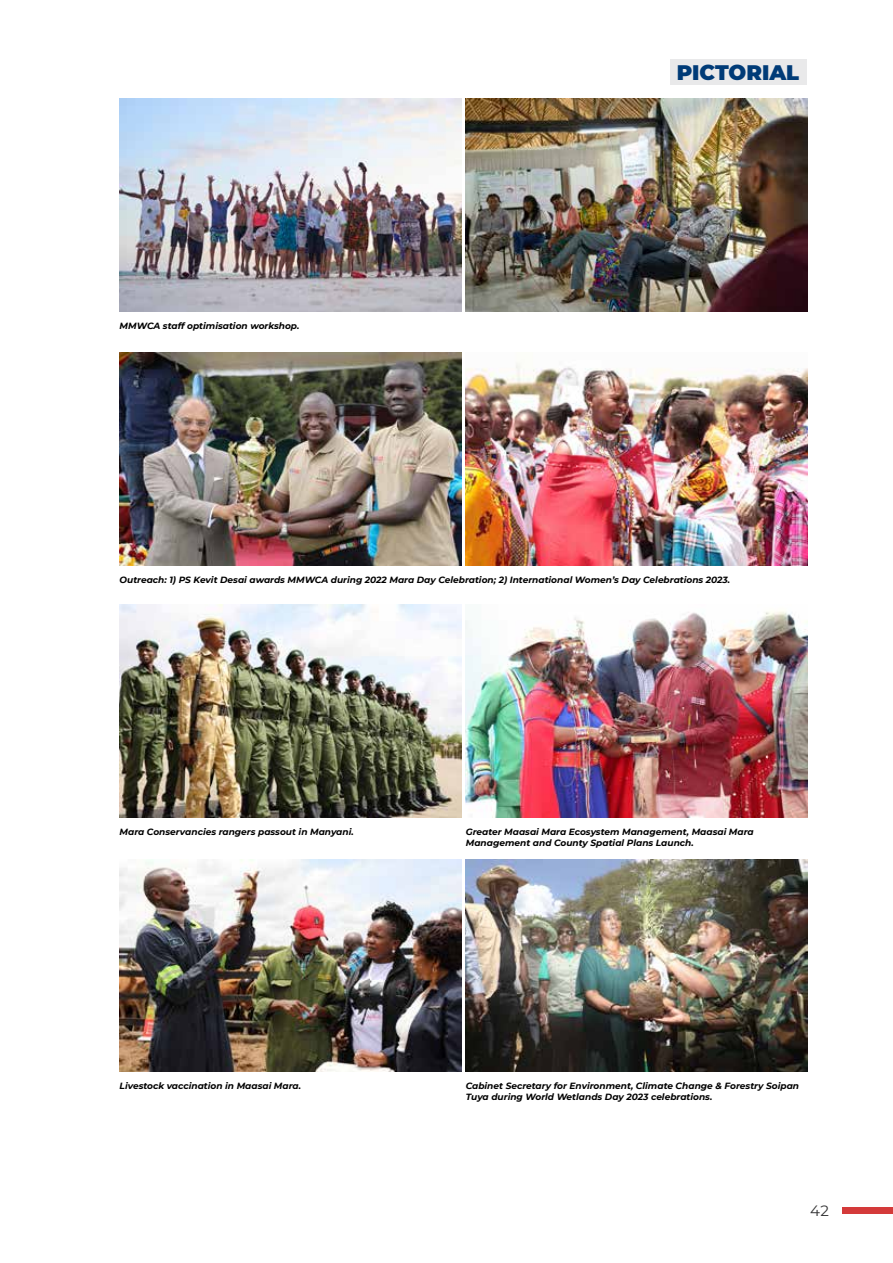
<style>
.page{position:relative;width:893px;height:1263px;background:#fff}
.page>*{position:absolute;margin:0;border:0;box-sizing:border-box;transform-origin:0 0}
.t1{font:900 21px "Montserrat";color:#003b77}
.t2{font:15px "Montserrat";color:#333334}
.t3{font:italic 700 9px/10.8px "Montserrat";color:#000}
</style>
<div class="page">
<div style="left:842px;top:1207px;width:51px;height:7px;background:#d43a3a"></div>
<img style="left:120px;top:605px;width:341px;height:212px">
<div style="left:670px;top:60px;width:137px;height:25px;background:#e9e9ea"></div>
<img style="left:120px;top:99px;width:341px;height:212px">
<img style="left:466px;top:99px;width:341px;height:212px">
<img style="left:466px;top:363px;width:341px;height:203px">
<img style="left:466px;top:859px;width:341px;height:212px">
<img style="left:120px;top:353px;width:341px;height:213px">
<img style="left:120px;top:859px;width:341px;height:212px">
<img style="left:466px;top:611px;width:341px;height:206px">
<p class="t3" style="left:120px;top:320px;width:181px">MMWCA staff optimisation workshop.</p>
<h1 class="t1" style="left:677px;top:57px;width:124px">PICTORIAL</h1>
<p class="t3" style="left:120px;top:574px;width:612px">Outreach: 1) PS Kevit Desai awards MMWCA during 2022 Mara Day Celebration; 2) International Women’s Day Celebrations 2023.</p>
<p class="t3" style="left:120px;top:826px;width:236px">Mara Conservancies rangers passout in Manyani.</p>
<p class="t3" style="left:466px;top:826px;width:289px">Greater Maasai Mara Ecosystem Management, Maasai Mara<br>Management and County Spatial Plans Launch.</p>
<p class="t3" style="left:120px;top:1080px;width:183px">Livestock vaccination in Maasai Mara.</p>
<p class="t3" style="left:466px;top:1080px;width:335px">Cabinet Secretary for Environment, Climate Change &amp; Forestry Soipan<br>Tuya during World Wetlands Day 2023 celebrations.</p>
<h2 class="t2" style="left:810px;top:1200px;width:20px">42</h2>
</div>
